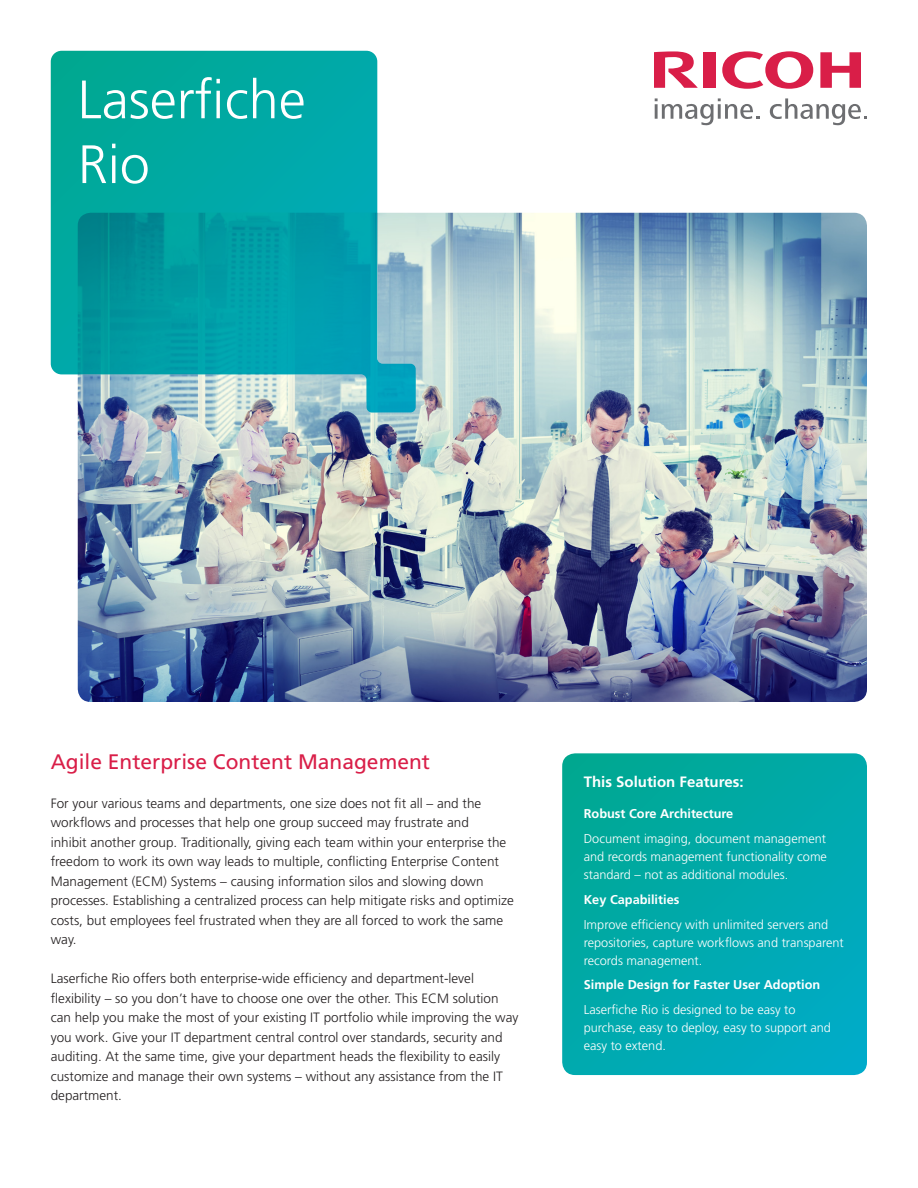
<style>
.page{position:relative;width:918px;height:1188px;background:#fff}
.page>*{position:absolute;margin:0;border:0;box-sizing:border-box;transform-origin:0 0}
.Balloon_text_-_large{font:300 54px "Frutiger LT Std";color:#fff}
.t1{font:21px "Frutiger LT Std";color:#d91e48}
.Heading_-_green{font:700 15px "Frutiger LT Std";color:#fff}
.Body{font:300 13.5px/19.5px "Frutiger LT Std";color:#231f20}
.Right_Column_Text_Bl{font:300 12.75px/18px "Frutiger LT Std";color:#fff}
.Right_Column_Text_Bl-2{font:700 12.75px "Frutiger LT Std";color:#fff}
</style>
<div class="page">
<img style="left:78px;top:213px;width:789px;height:489px">
<svg style="left:722px;top:51px;width:91px;height:38px"></svg>
<svg style="left:820px;top:52px;width:41px;height:36px"></svg>
<div style="left:703px;top:52px;width:12px;height:36px;background:#d91e48"></div>
<svg style="left:654px;top:51px;width:44px;height:37px"></svg>
<svg style="left:655px;top:98px;width:105px;height:28px"></svg>
<svg style="left:770px;top:98px;width:97px;height:28px"></svg>
<svg style="left:562px;top:753px;width:305px;height:322px;background:#00a9ac"></svg>
<svg style="left:51px;top:51px;width:365px;height:362px;background:#24acaf"></svg>
<p class="Balloon_text_-_large" style="left:78px;top:69px;width:229px">Laserfiche</p>
<p class="Balloon_text_-_large" style="left:78px;top:134px;width:74px">Rio</p>
<p class="t1" style="left:51px;top:749px;width:381px">Agile Enterprise Content Management</p>
<p class="Body" style="left:51px;top:794px;width:465px">For your various teams and departments, one size does not fit all – and the workflows and processes that help one group succeed may frustrate and<br>inhibit another group. Traditionally, giving each team within your enterprise the freedom to work its own way leads to multiple, conflicting Enterprise Content Management (ECM) Systems – causing information silos and slowing down processes. Establishing a centralized process can help mitigate risks and optimize costs, but employees feel frustrated when they are all forced to work the same way.</p>
<p class="Body" style="left:51px;top:969px;width:469px">Laserfiche Rio offers both enterprise-wide efficiency and department-level flexibility – so you don’t have to choose one over the other. This ECM solution can help you make the most of your existing IT portfolio while improving the way you work. Give your IT department central control over standards, security and auditing. At the same time, give your department heads the flexibility to easily customize and manage their own systems – without any assistance from the IT department.</p>
<p class="Heading_-_green" style="left:584px;top:773px;width:161px">This Solution Features:</p>
<p class="Right_Column_Text_Bl-2" style="left:584px;top:806px;width:151px">Robust Core Architecture</p>
<p class="Right_Column_Text_Bl" style="left:584px;top:830px;width:245px;text-align:justify">Document imaging, document management and records management functionality come standard – not as additional modules.</p>
<p class="Right_Column_Text_Bl-2" style="left:584px;top:892px;width:97px">Key Capabilities</p>
<p class="Right_Column_Text_Bl" style="left:584px;top:915px;width:262px">Improve efficiency with unlimited servers and repositories, capture workflows and transparent records management.</p>
<p class="Right_Column_Text_Bl-2" style="left:584px;top:977px;width:238px">Simple Design for Faster User Adoption</p>
<p class="Right_Column_Text_Bl" style="left:584px;top:1001px;width:249px">Laserfiche Rio is designed to be easy to purchase, easy to deploy, easy to support and easy to extend.</p>
</div>
